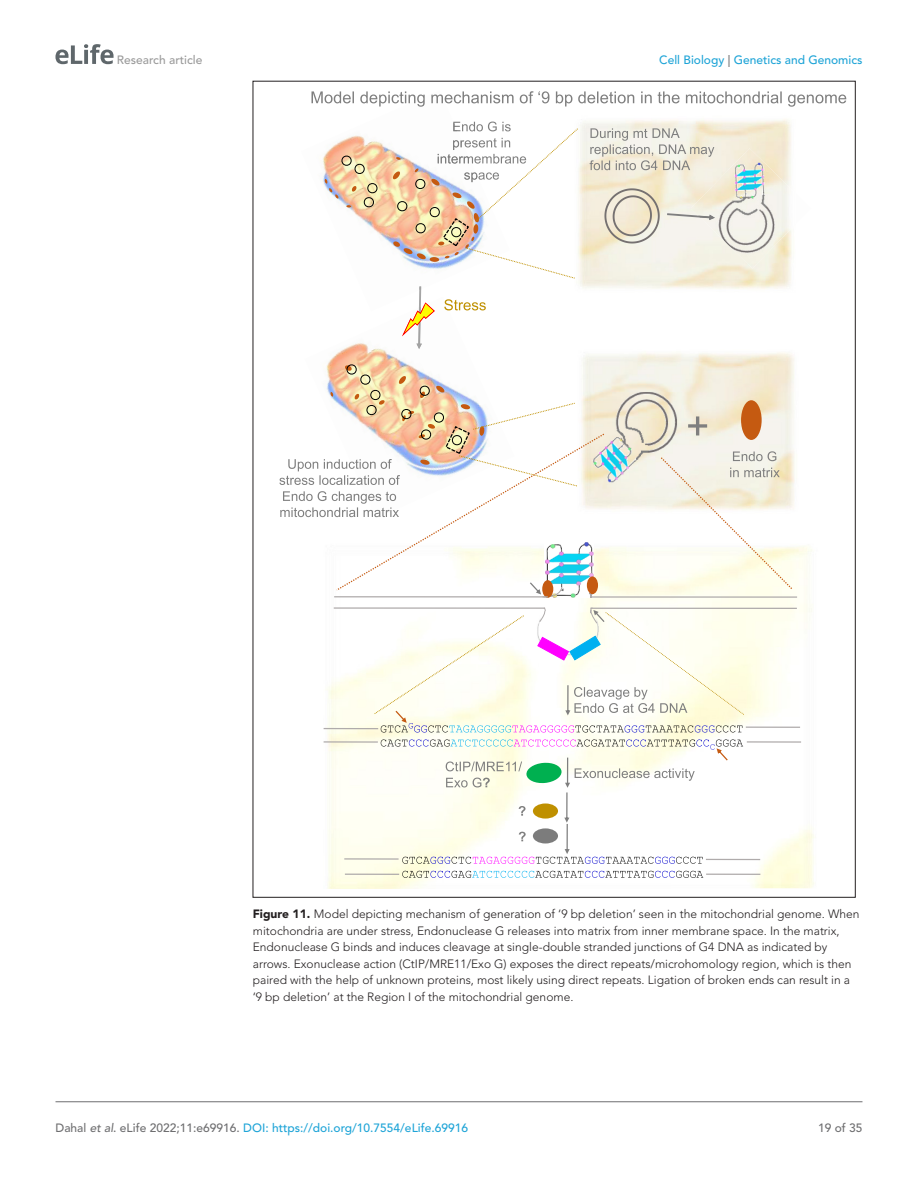
<style>
.page{position:relative;width:918px;height:1188px;background:#fff}
.page>*{position:absolute;margin:0;border:0;box-sizing:border-box;transform-origin:0 0}
.t1{font:300 12px/16.5px "Avenir LT Std";color:#231f20}
.t2{font:500 12px "Avenir LT Std";color:#1ea4d7}
.t3{font:500 12px "Avenir LT Std";color:#9a9a9a}
.t4{font:500 12px "Avenir LT Std";color:#6e6e70}
.s1{color:#6e6e70}
.s2{font-weight:900}
.s3{font-style:italic;color:#6e6e70}
</style>
<div class="page">
<svg style="left:55px;top:44px;width:59px;height:20px"></svg>
<hr style="left:56px;top:1101px;width:806px;height:1px;background:#6e6e70">
<img style="left:323px;top:546px;width:491px;height:342px">
<hr style="left:324px;top:728px;width:54px;height:1px;background:#afabab">
<hr style="left:324px;top:741px;width:54px;height:2px;background:#afabab">
<hr style="left:746px;top:727px;width:54px;height:1px;background:#afabab">
<hr style="left:747px;top:741px;width:54px;height:2px;background:#afabab">
<hr style="left:344px;top:858px;width:55px;height:2px;background:#afabab">
<hr style="left:345px;top:874px;width:54px;height:1px;background:#afabab">
<hr style="left:706px;top:859px;width:54px;height:1px;background:#afabab">
<hr style="left:706px;top:874px;width:54px;height:1px;background:#afabab">
<svg style="left:402px;top:871px;width:301px;height:7px"></svg>
<img style="left:792px;top:355px;width:3px;height:152px">
<hr style="left:591px;top:596px;width:206px;height:2px;background:#afabab">
<svg style="left:381px;top:739px;width:362px;height:125px"></svg>
<hr style="left:590px;top:608px;width:207px;height:1px;background:#afabab">
<hr style="left:334px;top:607px;width:211px;height:2px;background:#afabab">
<svg style="left:373px;top:607px;width:371px;height:125px"></svg>
<svg style="left:279px;top:122px;width:513px;height:476px"></svg>
<svg style="left:311px;top:91px;width:535px;height:16px"></svg>
<p class="t3" style="left:117px;top:53px;width:87px">Research article</p>
<p class="t2" style="left:659px;top:53px;width:205px">Cell Biology <span class="s1">|</span> Genetics and Genomics</p>
<p class="t1" style="left:253px;top:906px;width:608px"><span class="s2">Figure 11.</span> Model depicting mechanism of generation of ‘9 bp deletion’ seen in the mitochondrial genome. When mitochondria are under stress, Endonuclease G releases into matrix from inner membrane space. In the matrix, Endonuclease G binds and induces cleavage at single-double stranded junctions of G4 DNA as indicated by arrows. Exonuclease action (CtIP/MRE11/Exo G) exposes the direct repeats/microhomology region, which is then paired with the help of unknown proteins, most likely using direct repeats. Ligation of broken ends can result in a ‘9 bp deletion’ at the Region I of the mitochondrial genome.</p>
<p class="t2" style="left:56px;top:1121px;width:414px"><span class="s1">Dahal</span> <span class="s3">et al</span><span class="s1">. eLife 2022;11:e69916.</span> DOI: https://doi.org/10.7554/eLife.69916</p>
<p class="t4" style="left:818px;top:1121px;width:46px">19 of 35</p>
</div>
